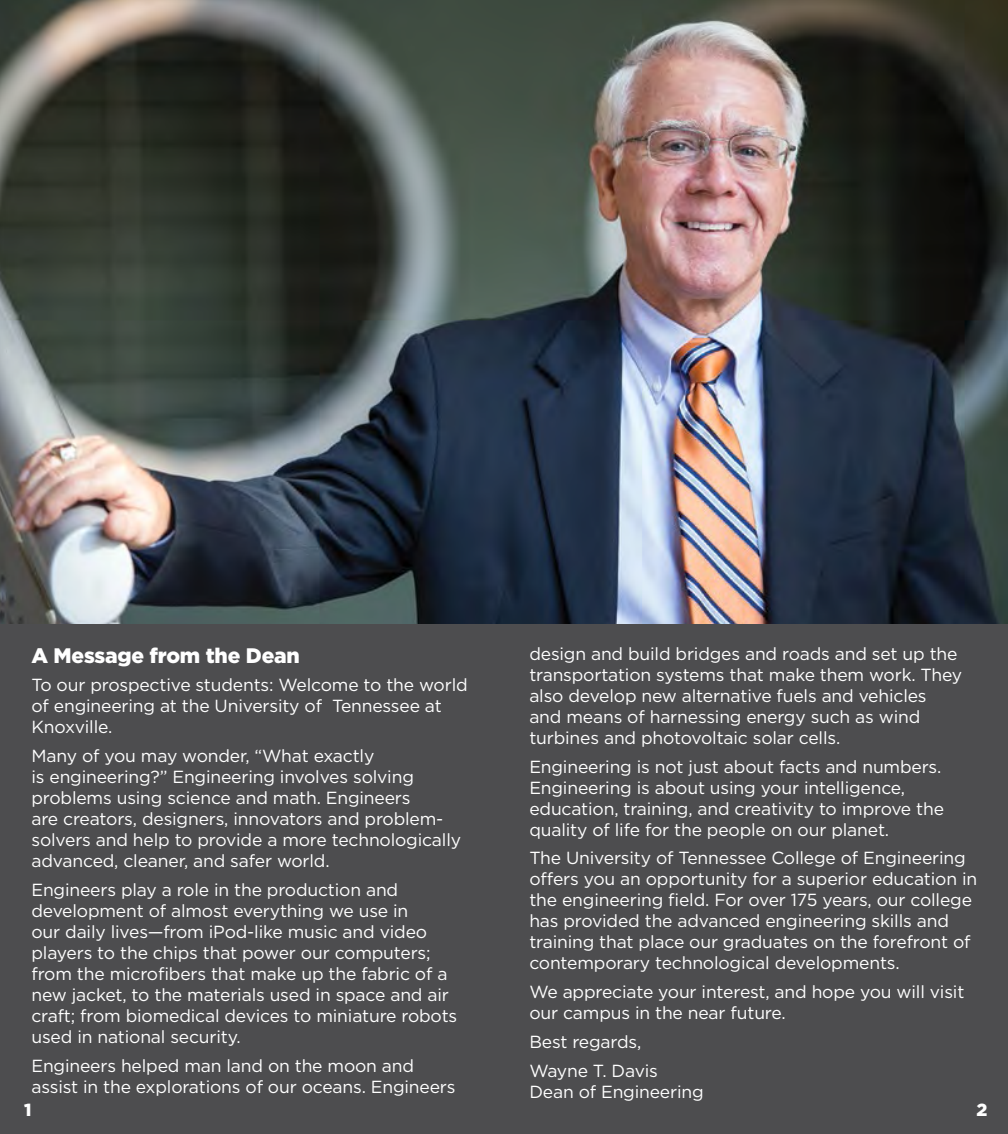
<style>
.page{position:relative;width:1008px;height:1134px;background:#fff}
.page>*{position:absolute;margin:0;border:0;box-sizing:border-box;transform-origin:0 0}
.t1{font:900 21px "Gotham";letter-spacing:-.01em;color:#fff}
.t2{font:17.5px/21px "Gotham";letter-spacing:-.01em;color:#fff}
.t3{font:900 17.5px "Gotham";color:#fff}
</style>
<div class="page">
<img style="left:0;top:0;width:1008px;height:625px">
<div style="left:0;top:625px;width:1008px;height:509px;background:#4d4d4f"></div>
<p class="t1" style="left:32px;top:641px;width:270px">A Message from the Dean</p>
<p class="t2" style="left:32px;top:674px;width:438px">To our prospective students: Welcome to the world of engineering at the University of Tennessee at<br>Knoxville.</p>
<p class="t2" style="left:32px;top:745px;width:431px">Many of you may wonder, “What exactly<br>is engineering?” Engineering involves solving problems using science and math. Engineers<br>are creators, designers, innovators and problem&shy;solvers and help to provide a more technologically advanced, cleaner, and safer world.</p>
<p class="t2" style="left:32px;top:879px;width:427px">Engineers play a role in the production and development of almost everything we use in<br>our daily lives—from iPod-like music and video players to the chips that power our computers; from the microfibers that make up the fabric of a new jacket, to the materials used in space and air craft; from biomedical devices to miniature robots used in national security.</p>
<p class="t2" style="left:32px;top:1055px;width:426px">Engineers helped man land on the moon and assist in the explorations of our oceans. Engineers</p>
<p class="t2" style="left:529px;top:643px;width:434px">design and build bridges and roads and set up the transportation systems that make them work. They also develop new alternative fuels and vehicles and means of harnessing energy such as wind turbines and photovoltaic solar cells.</p>
<p class="t2" style="left:529px;top:756px;width:416px">Engineering is not just about facts and numbers.<br>Engineering is about using your intelligence, education, training, and creativity to improve the quality of life for the people on our planet.</p>
<p class="t2" style="left:529px;top:847px;width:449px">The University of Tennessee College of Engineering offers you an opportunity for a superior education in the engineering field. For over 175 years, our college has provided the advanced engineering skills and training that place our graduates on the forefront of contemporary technological developments.</p>
<p class="t2" style="left:529px;top:981px;width:437px">We appreciate your interest, and hope you will visit our campus in the near future.</p>
<p class="t2" style="left:529px;top:1027px;width:130px;line-height:28.9px">Best regards,<br>Wayne T. Davis</p>
<p class="t2" style="left:529px;top:1081px;width:176px">Dean of Engineering</p>
<p class="t3" style="left:24px;top:1098px;width:9px">1</p>
<p class="t3" style="left:976px;top:1098px;width:12px">2</p>
</div>
